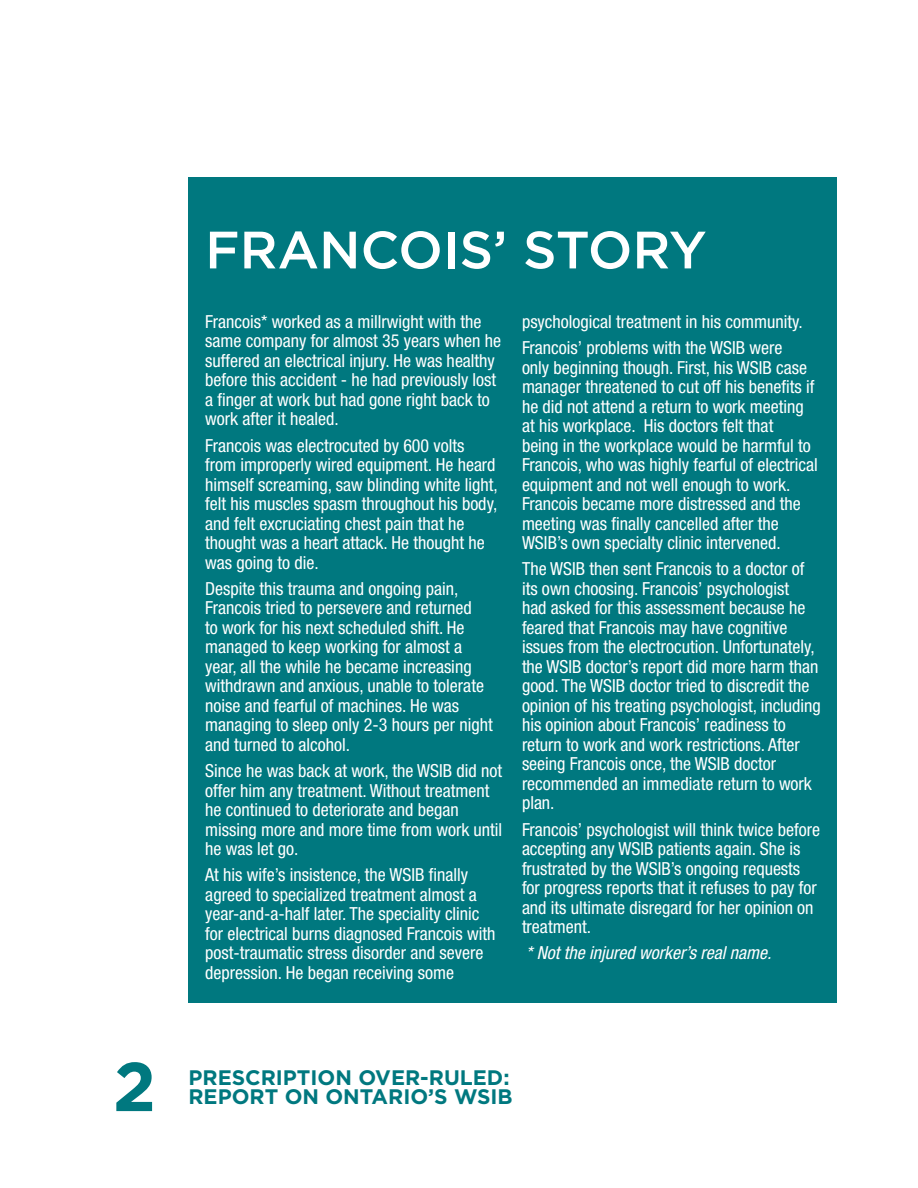
<style>
.page{position:relative;width:918px;height:1188px;background:#fff}
.page>*{position:absolute;margin:0;border:0;box-sizing:border-box;transform-origin:0 0}
.t1{font:700 69px "Gotham HTF";color:#00787f}
.t2{font:500 52.5px "Gotham HTF";color:#fff}
.t3{font:700 21px "Gotham HTF";color:#00787f}
.t4{font:condensed 18px/19.5px "Helvetica Neue LT Std";color:#fff}
.t5{font:italic condensed 18px "Helvetica Neue LT Std";color:#fff}
</style>
<div class="page">
<div style="left:188px;top:177px;width:649px;height:825px;background:#00787f"></div>
<h1 class="t1" style="left:113px;top:1047px;width:44px">2</h1>
<p class="t2" style="left:205px;top:220px;width:503px">FRANCOIS’ STORY</p>
<p class="t4" style="left:205px;top:312px;width:297px">Francois* worked as a millrwight with the same company for almost 35 years when he suffered an electrical injury. He was healthy before this accident - he had previously lost a finger at work but had gone right back to work after it healed.</p>
<p class="t4" style="left:205px;top:435px;width:294px">Francois was electrocuted by 600 volts from improperly wired equipment. He heard himself screaming, saw blinding white light, felt his muscles spasm throughout his body, and felt excruciating chest pain that he thought was a heart attack. He thought he was going to die.</p>
<p class="t4" style="left:205px;top:579px;width:289px">Despite this trauma and ongoing pain, Francois tried to persevere and returned<br>to work for his next scheduled shift. He managed to keep working for almost a year, all the while he became increasing withdrawn and anxious, unable to tolerate noise and fearful of machines. He was managing to sleep only 2-3 hours per night and turned to alcohol.</p>
<p class="t4" style="left:205px;top:761px;width:299px">Since he was back at work, the WSIB did not offer him any treatment. Without treatment he continued to deteriorate and began missing more and more time from work until he was let go.</p>
<p class="t4" style="left:205px;top:865px;width:292px">At his wife’s insistence, the WSIB finally agreed to specialized treatment almost a year-and-a-half later. The speciality clinic for electrical burns diagnosed Francois with post-traumatic stress disorder and severe depression. He began receiving some</p>
<p class="t4" style="left:522px;top:312px;width:282px">psychological treatment in his community.</p>
<p class="t4" style="left:522px;top:338px;width:297px">Francois’ problems with the WSIB were<br>only beginning though. First, his WSIB case manager threatened to cut off his benefits if he did not attend a return to work meeting at his workplace. His doctors felt that<br>being in the workplace would be harmful to Francois, who was highly fearful of electrical equipment and not well enough to work.<br>Francois became more distressed and the meeting was finally cancelled after the WSIB’s own specialty clinic intervened.</p>
<p class="t4" style="left:522px;top:559px;width:300px">The WSIB then sent Francois to a doctor of its own choosing. Francois’ psychologist<br>had asked for this assessment because he feared that Francois may have cognitive issues from the electrocution. Unfortunately, the WSIB doctor’s report did more harm than good. The WSIB doctor tried to discredit the opinion of his treating psychologist, including his opinion about Francois’ readiness to return to work and work restrictions. After seeing Francois once, the WSIB doctor recommended an immediate return to work plan.</p>
<p class="t4" style="left:522px;top:819px;width:300px">Francois’ psychologist will think twice before accepting any WSIB patients again. She is frustrated by the WSIB’s ongoing requests for progress reports that it refuses to pay for and its ultimate disregard for her opinion on treatment.</p>
<p class="t5" style="left:526px;top:943px;width:247px">* Not the injured worker’s real name.</p>
<p class="t3" style="left:188px;top:1065px;width:323px">PRESCRIPTION OVER-RULED:</p>
<p class="t3" style="left:188px;top:1084px;width:326px">REPORT ON ONTARIO’S WSIB</p>
</div>
